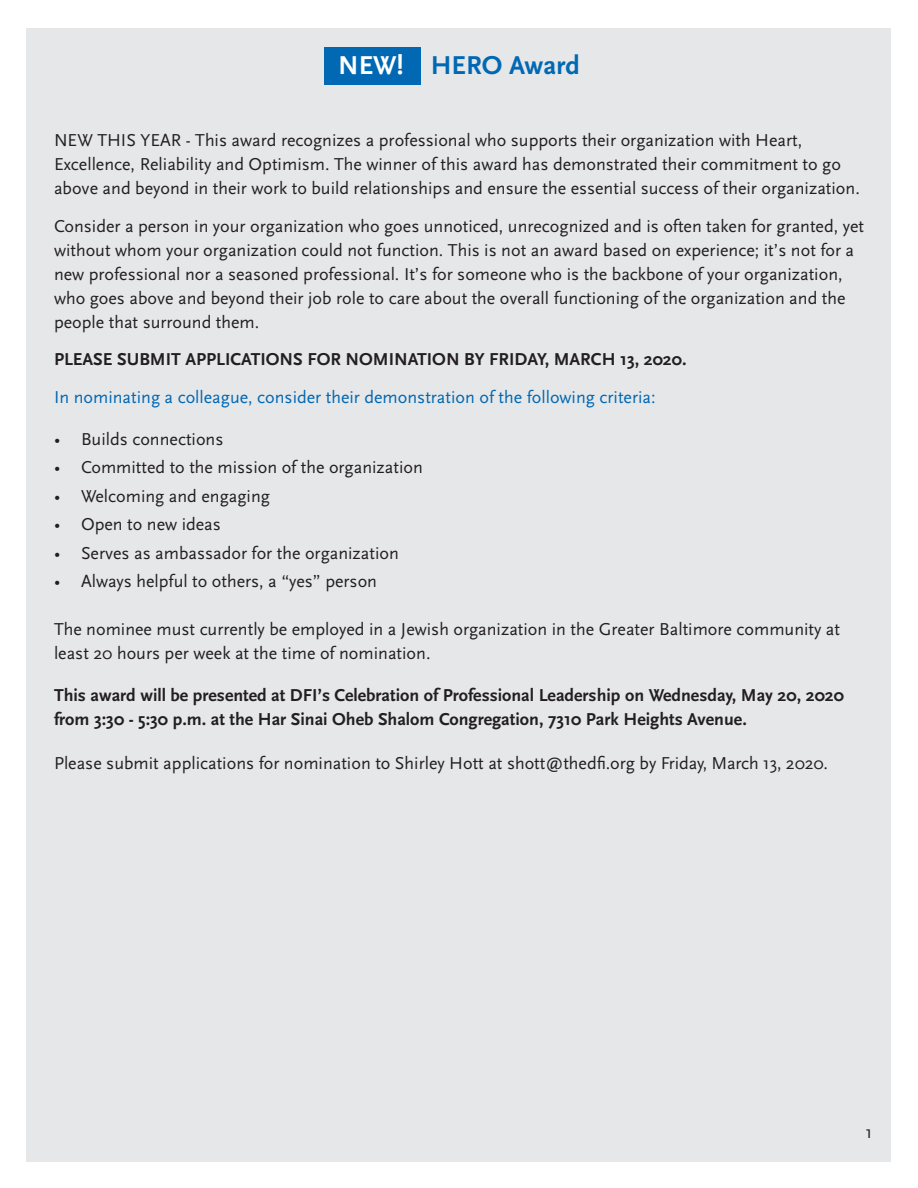
<style>
.page{position:relative;width:918px;height:1188px;background:#fff}
.page>*{position:absolute;margin:0;border:0;box-sizing:border-box;transform-origin:0 0}
.t1{font:700 27px "Scala Sans";color:#0168b3}
.t2{font:18px/24px "Scala Sans";color:#231f20}
.t3{font:700 18px/24px "Scala Sans";color:#231f20}
.t4{font:18px "Scala Sans";color:#0168b3}
.s1{color:#fff}
</style>
<div class="page">
<div style="left:26px;top:28px;width:864px;height:1134px;background:#e6e7e9"></div>
<div style="left:324px;top:47px;width:96px;height:38px;background:#0168b3"></div>
<h1 class="t1" style="left:338px;top:51px;width:243px"><span class="s1">NEW!</span> HERO Award</h1>
<p class="t2" style="left:54px;top:129px;width:807px">NEW THIS YEAR - This award recognizes a professional who supports their organization with Heart,<br>Excellence, Reliability and Optimism. The winner of this award has demonstrated their commitment to go above and beyond in their work to build relationships and ensure the essential success of their organization.</p>
<p class="t2" style="left:54px;top:214px;width:812px">Consider a person in your organization who goes unnoticed, unrecognized and is often taken for granted, yet without whom your organization could not function. This is not an award based on experience; it’s not for a new professional nor a seasoned professional. It’s for someone who is the backbone of your organization, who goes above and beyond their job role to care about the overall functioning of the organization and the people that surround them.</p>
<p class="t3" style="left:54px;top:348px;width:634px">PLEASE SUBMIT APPLICATIONS FOR NOMINATION BY FRIDAY, MARCH 13, 2020.</p>
<p class="t4" style="left:54px;top:387px;width:603px">In nominating a colleague, consider their demonstration of the following criteria:</p>
<p class="t2" style="left:54px;top:427px;width:171px">• Builds connections</p>
<p class="t2" style="left:54px;top:456px;width:370px">• Committed to the mission of the organization</p>
<p class="t2" style="left:54px;top:484px;width:217px">• Welcoming and engaging</p>
<p class="t2" style="left:54px;top:513px;width:168px">• Open to new ideas</p>
<p class="t2" style="left:54px;top:541px;width:346px">• Serves as ambassador for the organization</p>
<p class="t2" style="left:54px;top:570px;width:325px">• Always helpful to others, a “yes” person</p>
<p class="t2" style="left:54px;top:618px;width:788px">The nominee must currently be employed in a Jewish organization in the Greater Baltimore community at least 20 hours per week at the time of nomination.</p>
<p class="t3" style="left:54px;top:684px;width:792px">This award will be presented at DFI’s Celebration of Professional Leadership on Wednesday, May 20, 2020 from 3:30 - 5:30 p.m. at the Har Sinai Oheb Shalom Congregation, 7310 Park Heights Avenue.</p>
<p class="t2" style="left:54px;top:752px;width:776px">Please submit applications for nomination to Shirley Hott at shott@thedfi.org by Friday, March 13, 2020.</p>
<p class="t2" style="left:865px;top:1121px;width:9px">1</p>
</div>
